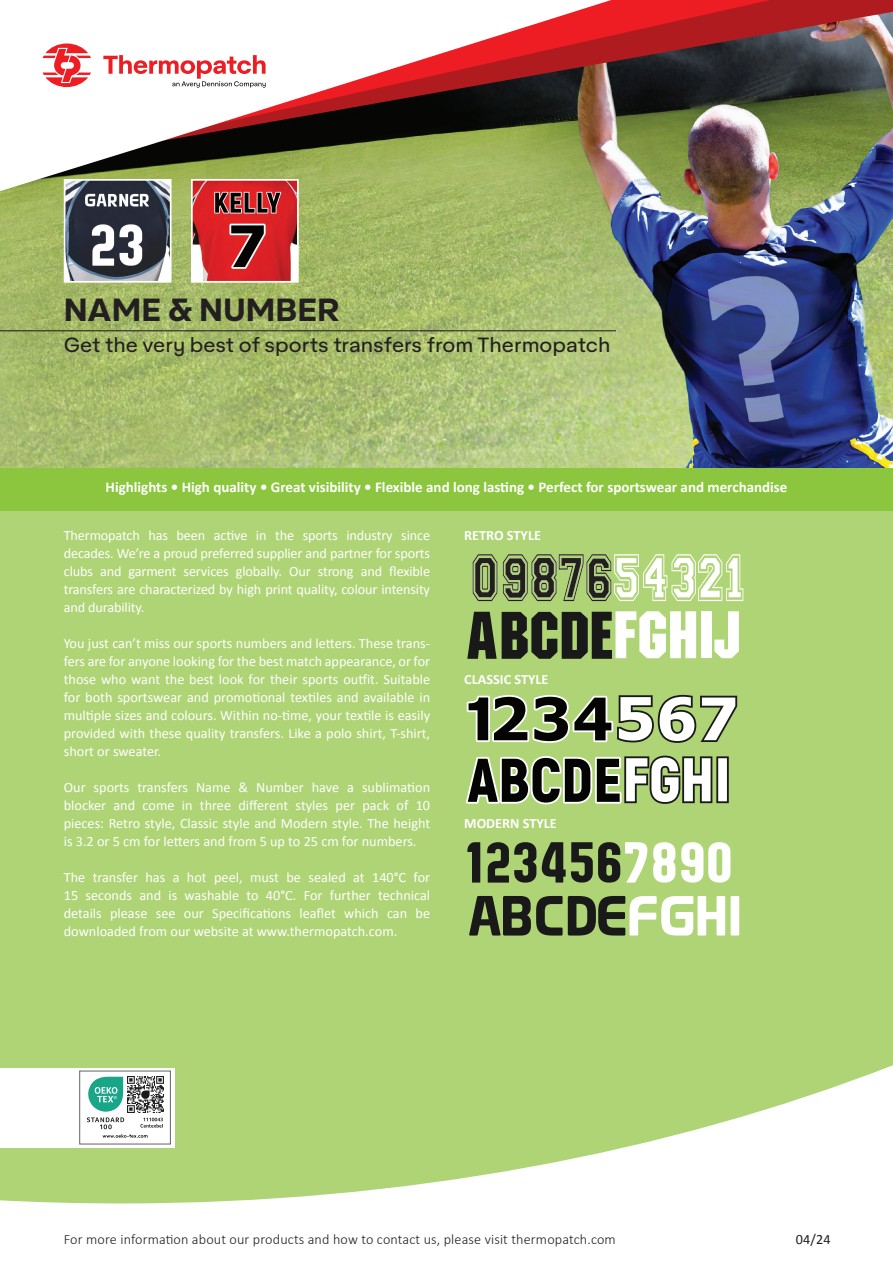
<style>
.page{position:relative;width:893px;height:1263px;background:#fff}
.page>*{position:absolute;margin:0;border:0;box-sizing:border-box;transform-origin:0 0}
.t1{font:700 30.9px "Aktifo A";letter-spacing:.005em;color:#231f20}
.t2{font:19.95px "Aktifo A";color:#231f20}
.t3{font:700 15px "Calibri";color:#fff}
.t4{font:14.25px/18px "Calibri";color:#fff;text-align:justify}
.t5{font:300 14.25px "Calibri";letter-spacing:.01em;color:#231f20}
.t6{font:700 14.25px "Calibri";color:#fff}
.t7{font:14.25px "Calibri";color:#231f20}
</style>
<div class="page">
<div style="left:0;top:510px;width:893px;height:693px;background:#aed475"></div>
<img style="left:0;top:184px;width:893px;height:284px">
<div style="left:0;top:468px;width:893px;height:42px;background:#8bc63e"></div>
<img style="left:630px;top:0;width:263px;height:184px">
<svg style="left:0;top:0;width:630px;height:217px"></svg>
<div style="left:701px;top:611px;width:10px;height:47px;background:#fff"></div>
<svg style="left:714px;top:611px;width:25px;height:47px"></svg>
<svg style="left:467px;top:611px;width:229px;height:48px"></svg>
<svg style="left:473px;top:554px;width:24px;height:47px"></svg>
<svg style="left:503px;top:554px;width:240px;height:47px"></svg>
<svg style="left:466px;top:756px;width:263px;height:48px"></svg>
<svg style="left:467px;top:695px;width:270px;height:48px"></svg>
<div style="left:731px;top:896px;width:8px;height:39px;background:#fff"></div>
<svg style="left:469px;top:896px;width:256px;height:39px"></svg>
<svg style="left:653px;top:842px;width:22px;height:40px"></svg>
<svg style="left:487px;top:842px;width:49px;height:40px;background:#586940"></svg>
<svg style="left:467px;top:842px;width:13px;height:40px"></svg>
<svg style="left:681px;top:842px;width:49px;height:40px"></svg>
<svg style="left:542px;top:842px;width:105px;height:40px;background:#74855b"></svg>
<img style="left:67px;top:182px;width:102px;height:98px">
<div style="left:64px;top:179px;width:108px;height:104px;border:2px solid #fff"></div>
<img style="left:194px;top:182px;width:102px;height:98px">
<div style="left:191px;top:179px;width:108px;height:104px;border:2px solid #fff"></div>
<svg style="left:43px;top:43px;width:48px;height:44px"></svg>
<svg style="left:103px;top:55px;width:163px;height:33px"></svg>
<hr style="left:0;top:330px;width:616px;height:1px;background:#231f20">
<div style="left:0;top:1068px;width:174px;height:79px;background:#fff"></div>
<svg style="left:87px;top:1077px;width:76px;height:61px"></svg>
<h1 class="t1" style="left:64px;top:289px;width:277px">NAME &amp; NUMBER</h1>
<h2 class="t2" style="left:64px;top:332px;width:548px">Get the very best of sports transfers from Thermopatch</h2>
<p class="t3" style="left:106px;top:477px;width:683px">Highlights • High quality • Great visibility • Flexible and long lasting • Perfect for sportswear and merchandise</p>
<p class="t4" style="left:64px;top:526px;width:368px">Thermopatch has been active in the sports industry since decades. We’re a proud preferred supplier and partner for sports clubs and garment services globally. Our strong and flexible transfers are characterized by high print quality, colour intensity and durability.</p>
<p class="t4" style="left:64px;top:634px;width:368px">You just can’t miss our sports numbers and letters. These trans&shy;fers are for anyone looking for the best match appearance, or for those who want the best look for their sports outfit. Suitable for both sportswear and promotional textiles and available in multiple sizes and colours. Within no-time, your textile is easily provided with these quality transfers. Like a polo shirt, T-shirt, short or sweater.</p>
<p class="t4" style="left:64px;top:778px;width:368px">Our sports transfers Name &amp; Number have a sublimation blocker and come in three different styles per pack of 10 pieces: Retro style, Classic style and Modern style. The height is 3.2 or 5 cm for letters and from 5 up to 25 cm for numbers.</p>
<p class="t4" style="left:64px;top:868px;width:368px">The transfer has a hot peel, must be sealed at 140°C for 15 seconds and is washable to 40°C. For further technical details please see our Specifications leaflet which can be downloaded from our website at www.thermopatch.com.</p>
<p class="t6" style="left:464px;top:526px;width:78px">RETRO STYLE</p>
<p class="t6" style="left:464px;top:670px;width:86px">CLASSIC STYLE</p>
<p class="t6" style="left:464px;top:814px;width:94px">MODERN STYLE</p>
<p class="t5" style="left:64px;top:1230px;width:553px">For more information about our products and how to contact us, please visit thermopatch.com</p>
<p class="t7" style="left:796px;top:1230px;width:36px">04/24</p>
</div>
